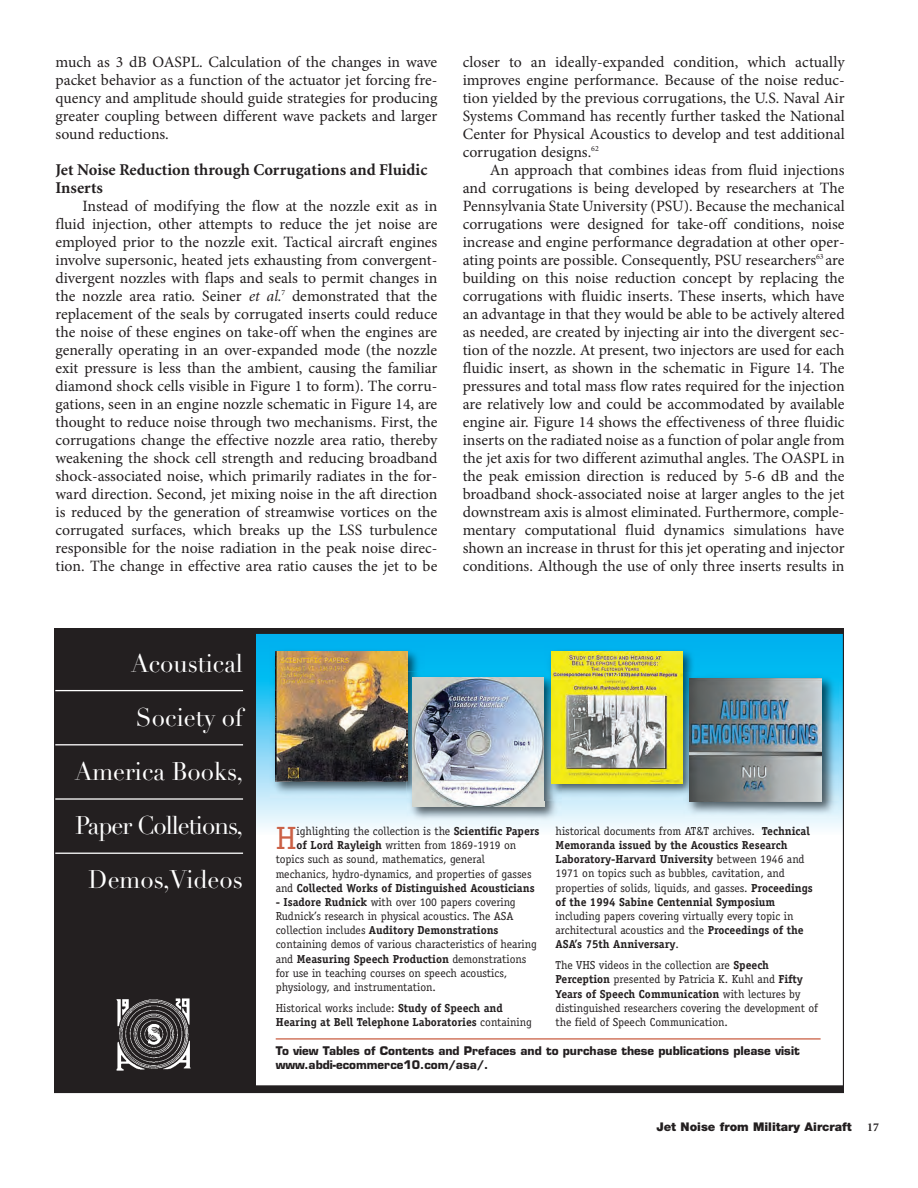
<style>
.page{position:relative;width:918px;height:1188px;background:#fff}
.page>*{position:absolute;margin:0;border:0;box-sizing:border-box;transform-origin:0 0}
.t1{font:32.25px "Officina Serif";color:#cb6146}
.t2{font:25.2px/54.2px "Didot";color:#fff;text-align:right;scale:.95 1}
.t3{font:700 16.5px/18px "Minion";color:#231f20}
.t4{font:15.75px/18px "Minion Pro";color:#231f20;text-align:justify}
.t5{font:900 12px "Helvetica Neue";color:#231f20}
.t6{font:700 12px "Minion";color:#231f20}
.t7{font:11.55px/14.2px "Officina Serif";color:#231f20}
.t8{font:700 11.55px/14.2px "Officina Serif";color:#231f20}
.t9{font:700 11.55px/14px "Eurostile";color:#231f20}
.s1{font-family:"Minion";font-style:italic}
.s2{font-weight:700}
.s3{font-weight:400}
</style>
<div class="page">
<svg style="left:255px;top:634px;width:588px;height:201px"></svg>
<div style="left:54px;top:630px;width:201px;height:461px;background:#231f20"></div>
<hr style="left:55px;top:690px;width:188px;height:1px;background:#fff">
<hr style="left:55px;top:744px;width:188px;height:1px;background:#fff">
<hr style="left:55px;top:798px;width:188px;height:2px;background:#fff">
<hr style="left:55px;top:853px;width:188px;height:1px;background:#fff">
<img style="left:270px;top:646px;width:155px;height:152px">
<img style="left:276px;top:652px;width:132px;height:129px">
<img style="left:407px;top:798px;width:155px;height:26px">
<img style="left:407px;top:671px;width:138px;height:127px">
<img style="left:407px;top:671px;width:1px;height:110px">
<img style="left:413px;top:677px;width:132px;height:130px">
<img style="left:545px;top:646px;width:155px;height:155px">
<img style="left:545px;top:671px;width:17px;height:130px">
<img style="left:551px;top:652px;width:131px;height:131px">
<img style="left:684px;top:672px;width:154px;height:146px">
<img style="left:689px;top:678px;width:133px;height:124px">
<hr style="left:276px;top:1038px;width:545px;height:2px;background:#cb6146">
<div style="left:54px;top:629px;width:790px;height:5px;background:#231f20"></div>
<div style="left:54px;top:1085px;width:790px;height:8px;background:#231f20"></div>
<img style="left:116px;top:998px;width:75px;height:73px">
<hr style="left:843px;top:629px;width:1px;height:464px;background:#231f20">
<p class="t4" style="left:56px;top:54px;width:383px">much as 3 dB OASPL. Calculation of the changes in wave packet behavior as a function of the actuator jet forcing fre&shy;quency and amplitude should guide strategies for producing greater coupling between different wave packets and larger sound reductions.</p>
<p class="t3" style="left:56px;top:162px;width:373px">Jet Noise Reduction through Corrugations and Fluidic<br>Inserts</p>
<p class="t4" style="left:56px;top:198px;width:383px;text-indent:27px">Instead of modifying the flow at the nozzle exit as in fluid injection, other attempts to reduce the jet noise are employed prior to the nozzle exit. Tactical aircraft engines involve supersonic, heated jets exhausting from convergent&shy;divergent nozzles with flaps and seals to permit changes in the nozzle area ratio. Seiner <span class="s1">et al.</span><sup>7</sup> demonstrated that the replacement of the seals by corrugated inserts could reduce the noise of these engines on take-off when the engines are generally operating in an over-expanded mode (the nozzle exit pressure is less than the ambient, causing the familiar diamond shock cells visible in Figure 1 to form). The corru&shy;gations, seen in an engine nozzle schematic in Figure 14, are thought to reduce noise through two mechanisms. First, the corrugations change the effective nozzle area ratio, thereby weakening the shock cell strength and reducing broadband shock-associated noise, which primarily radiates in the for&shy;ward direction. Second, jet mixing noise in the aft direction is reduced by the generation of streamwise vortices on the corrugated surfaces, which breaks up the LSS turbulence responsible for the noise radiation in the peak noise direc&shy;tion. The change in effective area ratio causes the jet to be</p>
<p class="t4" style="left:463px;top:54px;width:383px">closer to an ideally-expanded condition, which actually improves engine performance. Because of the noise reduc&shy;tion yielded by the previous corrugations, the U.S. Naval Air Systems Command has recently further tasked the National Center for Physical Acoustics to develop and test additional corrugation designs.<sup>62</sup></p>
<p class="t4" style="left:463px;top:162px;width:383px;text-indent:27px">An approach that combines ideas from fluid injections and corrugations is being developed by researchers at The Pennsylvania State University (PSU). Because the mechanical corrugations were designed for take-off conditions, noise increase and engine performance degradation at other oper&shy;ating points are possible. Consequently, PSU researchers<sup>63</sup> are building on this noise reduction concept by replacing the corrugations with fluidic inserts. These inserts, which have an advantage in that they would be able to be actively altered as needed, are created by injecting air into the divergent sec&shy;tion of the nozzle. At present, two injectors are used for each fluidic insert, as shown in the schematic in Figure 14. The pressures and total mass flow rates required for the injection are relatively low and could be accommodated by available engine air. Figure 14 shows the effectiveness of three fluidic inserts on the radiated noise as a function of polar angle from the jet axis for two different azimuthal angles. The OASPL in the peak emission direction is reduced by 5-6 dB and the broadband shock-associated noise at larger angles to the jet downstream axis is almost eliminated. Furthermore, comple&shy;mentary computational fluid dynamics simulations have shown an increase in thrust for this jet operating and injector conditions. Although the use of only three inserts results in</p>
<h2 class="t2" style="left:75px;top:636px;width:179px">Acoustical<br>Society of<br>America Books,<br>Paper Colletions,<br>Demos,Videos</h2>
<h1 class="t1" style="left:276px;top:819px;width:22px">H</h1>
<p class="t7" style="left:297px;top:824px;width:244px">ighlighting the collection is the <span class="s2">Scientific Papers</span></p>
<p class="t7" style="left:297px;top:838px;width:221px"><span class="s2">of Lord Rayleigh</span> written from 1869-1919 on</p>
<p class="t7" style="left:276px;top:852px;width:211px">topics such as sound, mathematics, general</p>
<p class="t7" style="left:276px;top:866px;width:257px">mechanics, hydro-dynamics, and properties of gasses</p>
<p class="t8" style="left:276px;top:882px;width:260px"><span class="s3">and</span> Collected Works of Distinguished Acousticians</p>
<p class="t7" style="left:276px;top:895px;width:263px"><span class="s2">- Isadore Rudnick</span> with over 100 papers covering Rudnick’s research in physical acoustics. The ASA collection includes <span class="s2">Auditory Demonstrations </span>containing demos of various characteristics of hearing and <span class="s2">Measuring Speech Production</span> demonstrations for use in teaching courses on speech acoustics, physiology, and instrumentation.</p>
<p class="t8" style="left:276px;top:1002px;width:258px"><span class="s3">Historical works include:</span> Study of Speech and<br>Hearing at Bell Telephone Laboratories <span class="s3">containing</span></p>
<p class="t7" style="left:556px;top:824px;width:259px">historical documents from AT&amp;T archives. <span class="s2">Technical Memoranda issued by the Acoustics Research Laboratory-Harvard University</span> between 1946 and 1971 on topics such as bubbles, cavitation, and properties of solids, liquids, and gasses. <span class="s2">Proceedings of the 1994 Sabine Centennial Symposium</span></p>
<p class="t7" style="left:556px;top:909px;width:250px">including papers covering virtually every topic in architectural acoustics and the <span class="s2">Proceedings of the<br>ASA’s 75th Anniversary</span>.</p>
<p class="t7" style="left:556px;top:958px;width:264px">The VHS videos in the collection are <span class="s2">Speech Perception</span> presented by Patricia K. Kuhl and <span class="s2">Fifty Years of Speech Communication</span> with lectures by distinguished researchers covering the development of the field of Speech Communication.</p>
<p class="t9" style="left:276px;top:1045px;width:525px">To view Tables of Contents and Prefaces and to purchase these publications please visit www.abdi-ecommerce10.com/asa/.</p>
<p class="t5" style="left:656px;top:1123px;width:197px">Jet Noise from Military Aircraft</p>
<p class="t6" style="left:867px;top:1123px;width:13px">17</p>
</div>
